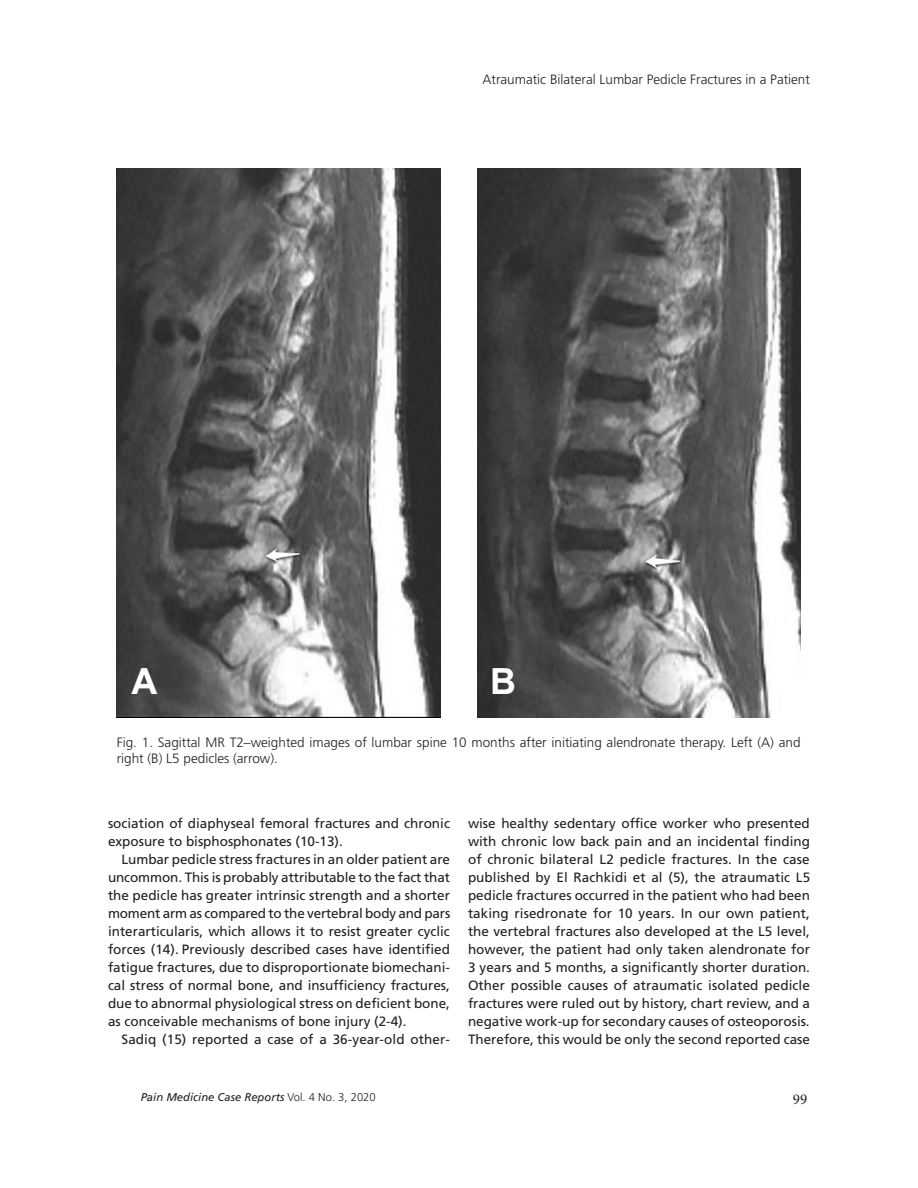
<style>
.page{position:relative;width:918px;height:1188px;background:#fff}
.page>*{position:absolute;margin:0;border:0;box-sizing:border-box;transform-origin:0 0}
.text_heading_2{font:700 36px "Arial";color:#fff}
.t1{font:15px "Minion Pro";color:#231f20}
.article_text{font:13.5px/18px "Frutiger LT Std";color:#231f20;text-align:justify}
.table-fig_titles{font:300 13.5px/16.2px "Frutiger LT Std";color:#231f20}
.t2{font:italic 11.25px "Frutiger LT Std";color:#231f20}
.s1{font-weight:300;font-style:normal}
</style>
<div class="page">
<img style="left:117px;top:168px;width:323px;height:549px">
<img style="left:477px;top:168px;width:324px;height:549px">
<p class="table-fig_titles" style="left:483px;top:72px;width:329px">Atraumatic Bilateral Lumbar Pedicle Fractures in a Patient</p>
<p class="text_heading_2" style="left:132px;top:656px;width:27px">A</p>
<p class="text_heading_2" style="left:490px;top:656px;width:27px">B</p>
<p class="table-fig_titles" style="left:117px;top:734px;width:685px">Fig. 1. Sagittal MR T2–weighted images of lumbar spine 10 months after initiating alendronate therapy. Left (A) and right (B) L5 pedicles (arrow).</p>
<p class="article_text" style="left:108px;top:814px;width:343px">sociation of diaphyseal femoral fractures and chronic exposure to bisphosphonates (10-13).</p>
<p class="article_text" style="left:108px;top:850px;width:344px;text-indent:14px">Lumbar pedicle stress fractures in an older patient are uncommon. This is probably attributable to the fact that the pedicle has greater intrinsic strength and a shorter moment arm as compared to the vertebral body and pars interarticularis, which allows it to resist greater cyclic forces (14). Previously described cases have identified fatigue fractures, due to disproportionate biomechani&shy;cal stress of normal bone, and insufficiency fractures, due to abnormal physiological stress on deficient bone, as conceivable mechanisms of bone injury (2-4).</p>
<p class="article_text" style="left:122px;top:1030px;width:330px">Sadiq (15) reported a case of a 36-year-old other-</p>
<p class="article_text" style="left:468px;top:814px;width:344px">wise healthy sedentary office worker who presented with chronic low back pain and an incidental finding of chronic bilateral L2 pedicle fractures. In the case published by El Rachkidi et al (5), the atraumatic L5 pedicle fractures occurred in the patient who had been taking risedronate for 10 years. In our own patient, the vertebral fractures also developed at the L5 level, however, the patient had only taken alendronate for 3 years and 5 months, a significantly shorter duration.<br>Other possible causes of atraumatic isolated pedicle fractures were ruled out by history, chart review, and a negative work-up for secondary causes of osteoporosis.<br>Therefore, this would be only the second reported case</p>
<p class="t2" style="left:141px;top:1090px;width:237px">Pain Medicine Case Reports <span class="s1">Vol. 4 No. 3, 2020</span></p>
<p class="t1" style="left:793px;top:1089px;width:16px">99</p>
</div>
